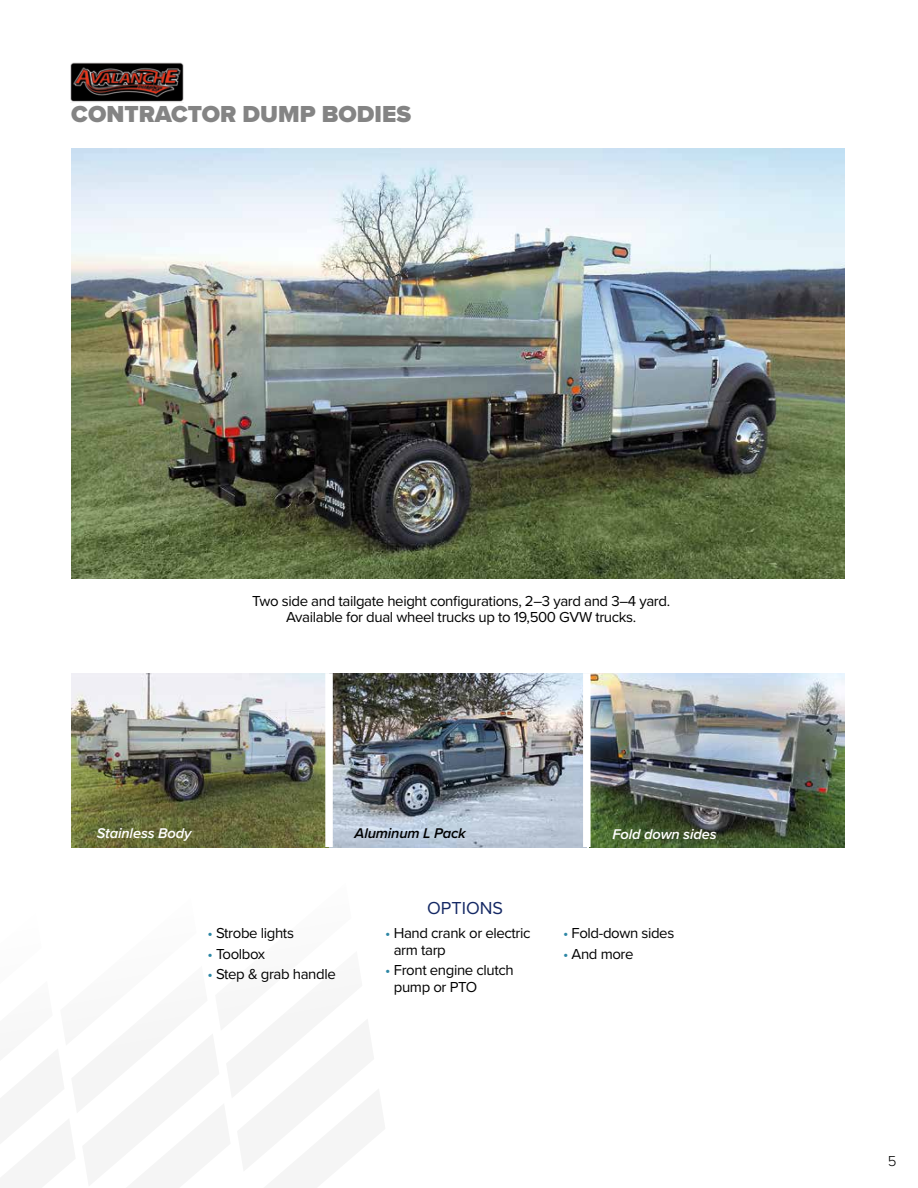
<style>
.page{position:relative;width:918px;height:1188px;background:#fff}
.page>*{position:absolute;margin:0;border:0;box-sizing:border-box;transform-origin:0 0}
.t1{font:900 24px "Proxima Nova";color:#848484}
.t2{font:18px "Proxima Nova";color:#142864}
.t3{font:15px/16.5px "Proxima Nova";letter-spacing:-.025em;color:#000}
.t4{font:300 15px "Proxima Nova";color:#000}
.t5{font:italic 600 14.7px "Proxima Nova";letter-spacing:-.01em;color:#fff}
.t6{font:italic 600 14.7px "Proxima Nova";letter-spacing:-.01em;color:#000}
.s1{color:#2c86a4}
</style>
<div class="page">
<img style="left:71px;top:673px;width:254px;height:174px">
<img style="left:333px;top:673px;width:250px;height:174px">
<img style="left:591px;top:673px;width:254px;height:174px">
<img style="left:71px;top:149px;width:774px;height:429px">
<img style="left:71px;top:63px;width:113px;height:39px">
<h1 class="t1" style="left:71px;top:96px;width:341px">CONTRACTOR DUMP BODIES</h1>
<p class="t3" style="left:252px;top:593px;width:419px;text-align:center">Two side and tailgate height configurations, 2–3 yard and 3–4 yard.<br>Available for dual wheel trucks up to 19,500 GVW trucks.</p>
<p class="t5" style="left:97px;top:822px;width:96px">Stainless Body</p>
<p class="t6" style="left:355px;top:822px;width:113px">Aluminum L Pack</p>
<p class="t5" style="left:612px;top:823px;width:106px">Fold down sides</p>
<p class="t3" style="left:208px;top:925px;width:88px"><span class="s1">•</span> Strobe lights</p>
<p class="t3" style="left:208px;top:946px;width:59px"><span class="s1">•</span> Toolbox</p>
<p class="t3" style="left:208px;top:966px;width:130px"><span class="s1">•</span> Step &amp; grab handle</p>
<p class="t2" style="left:427px;top:898px;width:77px">OPTIONS</p>
<p class="t3" style="left:394px;top:925px;width:138px;text-indent:-8px"><span class="s1">•</span> Hand crank or electric arm tarp</p>
<p class="t3" style="left:394px;top:962px;width:122px;text-indent:-8px"><span class="s1">•</span> Front engine clutch pump or PTO</p>
<p class="t3" style="left:563px;top:925px;width:113px"><span class="s1">•</span> Fold-down sides</p>
<p class="t3" style="left:563px;top:946px;width:72px"><span class="s1">•</span> And more</p>
<p class="t4" style="left:888px;top:1152px;width:10px">5</p>
</div>
